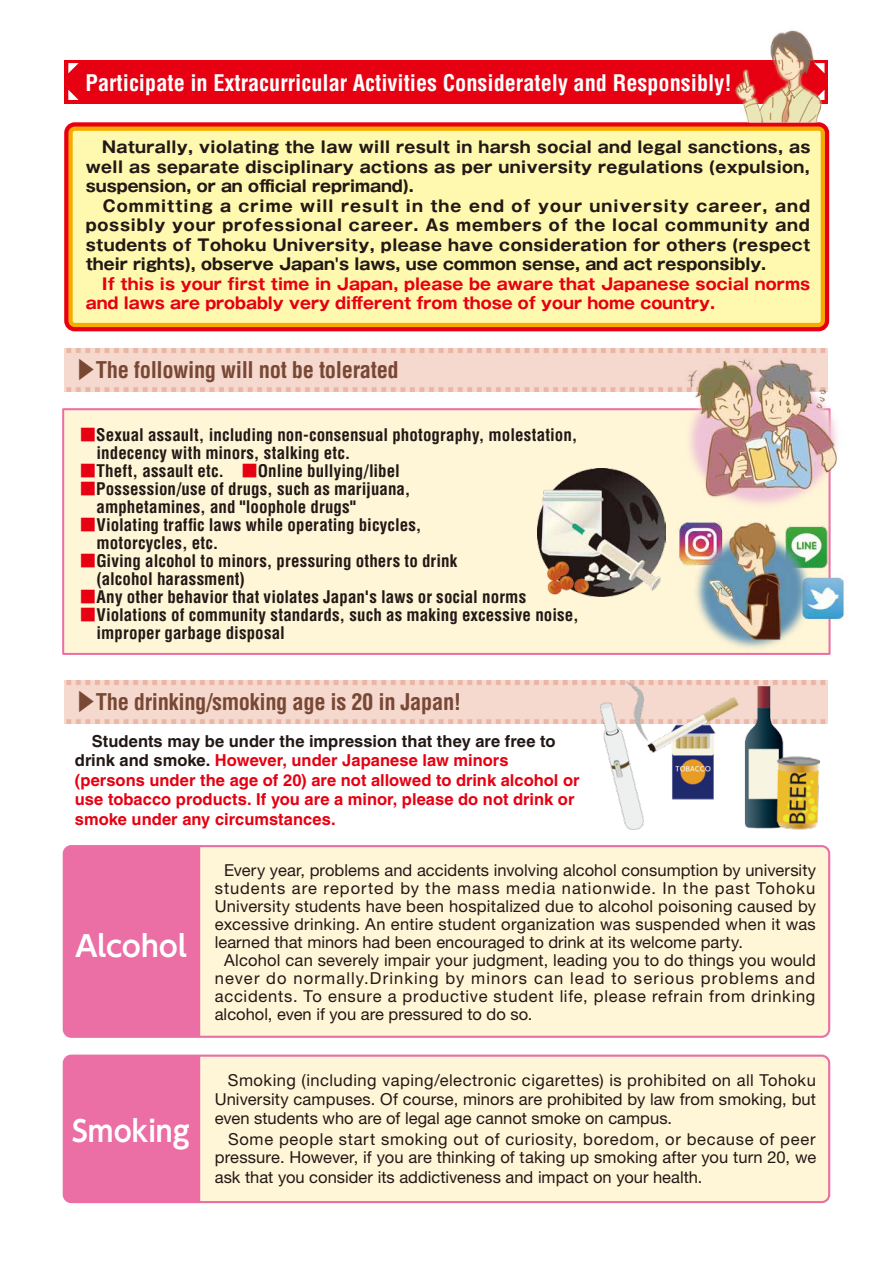
<style>
.page{position:relative;width:893px;height:1263px;background:#fff}
.page>*{position:absolute;margin:0;border:0;box-sizing:border-box;transform-origin:0 0}
.t1{font:700 28.65px "UD Shin Go Pro De";letter-spacing:-.005em;color:#fff;scale:.95 1}
.t2{font:700 28.65px "UD Shin Go Pro De";letter-spacing:-.005em;color:#fff}
.t3{font:700 condensed 22.5px "Helvetica LT Std";letter-spacing:-.015em;color:#784834}
.t4{font:700 condensed 22.35px "Helvetica LT Std";color:#fff}
.t5{font:700 condensed 16.95px/18px "Helvetica LT Std";letter-spacing:.005em;color:#221815}
.t6{font:16.5px/18.9px "Helvetica Neue LT Std";letter-spacing:.01em;color:#221815;text-align:justify}
.t7{font:700 16.5px/19.4px "Helvetica LT Std";color:#e60012}
.t8{font:16.5px "Helvetica Neue LT Std";letter-spacing:.045em;color:#221815}
.t9{font:16.5px "Helvetica Neue LT Std";letter-spacing:.06em;color:#221815}
.t10{font:16.5px "Helvetica Neue LT Std";letter-spacing:.07em;color:#221815}
.t11{font:700 15.9px/19.5px "Gothic MB101 Pr 5";letter-spacing:.025em;color:#221815}
.t12{font:700 15.9px/19.5px "Gothic MB101 Pr 5";letter-spacing:.01em;color:#e60012}
.s1{font-family:"Koz Go Pr 6 N";font-weight:400;font-stretch:normal}
.s2{font-family:"Koz Go Pr 6 N";font-weight:400;font-stretch:normal;color:#e60012}
.s3{color:#221815}
</style>
<div class="page">
<div style="left:64px;top:122px;width:765px;height:209px;border:9px solid #e60012;border-radius:6px"></div>
<div style="left:68px;top:127px;width:757px;height:200px;background:#fff9b0"></div>
<div style="left:65px;top:60px;width:763px;height:43px;background:#e60012"></div>
<svg style="left:68px;top:63px;width:11px;height:10px"></svg>
<svg style="left:68px;top:90px;width:11px;height:10px"></svg>
<img style="left:64px;top:348px;width:575px;height:44px">
<div style="left:62px;top:408px;width:769px;height:247px;background:#fff5d7;border:2px solid #eb6ea5"></div>
<img style="left:64px;top:680px;width:763px;height:43px">
<img style="left:682px;top:30px;width:148px;height:197px">
<img style="left:600px;top:682px;width:220px;height:147px">
<div style="left:64px;top:846px;width:765px;height:191px;background:#fff5d7;border-radius:7px"></div>
<div style="left:63px;top:845px;width:767px;height:193px;border:2px solid #eb6ea5;border-radius:7px"></div>
<div style="left:64px;top:846px;width:136px;height:191px;background:#eb6ea5"></div>
<div style="left:64px;top:1056px;width:765px;height:146px;background:#fff5d7;border-radius:7px"></div>
<div style="left:63px;top:1054px;width:767px;height:149px;border:2px solid #eb6ea5;border-radius:7px"></div>
<div style="left:64px;top:1056px;width:136px;height:146px;background:#eb6ea5"></div>
<img style="left:639px;top:307px;width:199px;height:162px">
<img style="left:647px;top:469px;width:197px;height:228px">
<img style="left:537px;top:468px;width:128px;height:129px">
<h3 class="t4" style="left:86px;top:69px;width:648px">Participate in Extracurricular Activities Considerately and Responsibly!</h3>
<p class="t11" style="left:86px;top:136px;width:726px;text-indent:16px">Naturally, violating the law will result in harsh social and legal sanctions, as well as separate disciplinary actions as per university regulations (expulsion, suspension, or an official reprimand).<br>　Committing a crime will result in the end of your university career, and possibly your professional career. As members of the local community and students of Tohoku University, please have consideration for others (respect their rights), observe Japan's laws, use common sense, and act responsibly.</p>
<p class="t12" style="left:86px;top:273px;width:726px;text-indent:16px">If this is your first time in Japan, please be aware that Japanese social norms and laws are probably very different from those of your home country.</p>
<h2 class="t3" style="left:74px;top:356px;width:327px"><span class="s1">▶</span>The following will not be tolerated</h2>
<p class="t5" style="left:97px;top:425px;width:482px;text-indent:-17px"><span class="s2">■</span>Sexual assault, including non-consensual photography, molestation, indecency with minors, stalking etc.</p>
<p class="t5" style="left:80px;top:461px;width:322px"><span class="s2">■</span>Theft, assault etc. <span class="s2">■</span>Online bullying/libel</p>
<p class="t5" style="left:97px;top:479px;width:315px;text-indent:-17px"><span class="s2">■</span>Possession/use of drugs, such as marijuana, amphetamines, and "loophole drugs"</p>
<p class="t5" style="left:97px;top:515px;width:326px;text-indent:-17px"><span class="s2">■</span>Violating traffic laws while operating bicycles, motorcycles, etc.</p>
<p class="t5" style="left:97px;top:551px;width:362px;text-indent:-17px"><span class="s2">■</span>Giving alcohol to minors, pressuring others to drink (alcohol harassment)</p>
<p class="t5" style="left:80px;top:587px;width:448px"><span class="s2">■</span>Any other behavior that violates Japan's laws or social norms</p>
<p class="t5" style="left:97px;top:605px;width:484px;text-indent:-17px"><span class="s2">■</span>Violations of community standards, such as making excessive noise, improper garbage disposal</p>
<h2 class="t3" style="left:74px;top:688px;width:389px"><span class="s1">▶</span>The drinking/smoking age is 20 in Japan!</h2>
<p class="t7" style="left:75px;top:731px;width:506px;text-indent:17px"><span class="s3">Students may be under the impression that they are free to drink and smoke.</span> However, under Japanese law minors (persons under the age of 20) are not allowed to drink alcohol or use tobacco products. If you are a minor, please do not drink or smoke under any circumstances.</p>
<h1 class="t2" style="left:75px;top:923px;width:113px">Alcohol</h1>
<h1 class="t1" style="left:72px;top:1107px;width:125px">Smoking</h1>
<p class="t6" style="left:224px;top:860px;width:594px">Every year, problems and accidents involving alcohol consumption by university</p>
<p class="t9" style="left:215px;top:878px;width:602px">students are reported by the mass media nationwide. In the past Tohoku</p>
<p class="t6" style="left:215px;top:896px;width:603px">University students have been hospitalized due to alcohol poisoning caused by</p>
<p class="t6" style="left:215px;top:915px;width:603px">excessive drinking. An entire student organization was suspended when it was</p>
<p class="t6" style="left:215px;top:933px;width:530px">learned that minors had been encouraged to drink at its welcome party.</p>
<p class="t6" style="left:224px;top:951px;width:593px">Alcohol can severely impair your judgment, leading you to do things you would</p>
<p class="t10" style="left:215px;top:968px;width:602px">never do normally.Drinking by minors can lead to serious problems and</p>
<p class="t8" style="left:215px;top:986px;width:602px">accidents. To ensure a productive student life, please refrain from drinking</p>
<p class="t6" style="left:215px;top:1005px;width:319px">alcohol, even if you are pressured to do so.</p>
<p class="t6" style="left:215px;top:1071px;width:603px;text-indent:13px">Smoking (including vaping/electronic cigarettes) is prohibited on all Tohoku University campuses. Of course, minors are prohibited by law from smoking, but even students who are of legal age cannot smoke on campus.</p>
<p class="t6" style="left:215px;top:1129px;width:603px;text-indent:13px">Some people start smoking out of curiosity, boredom, or because of peer pressure. However, if you are thinking of taking up smoking after you turn 20, we ask that you consider its addictiveness and impact on your health.</p>
</div>
